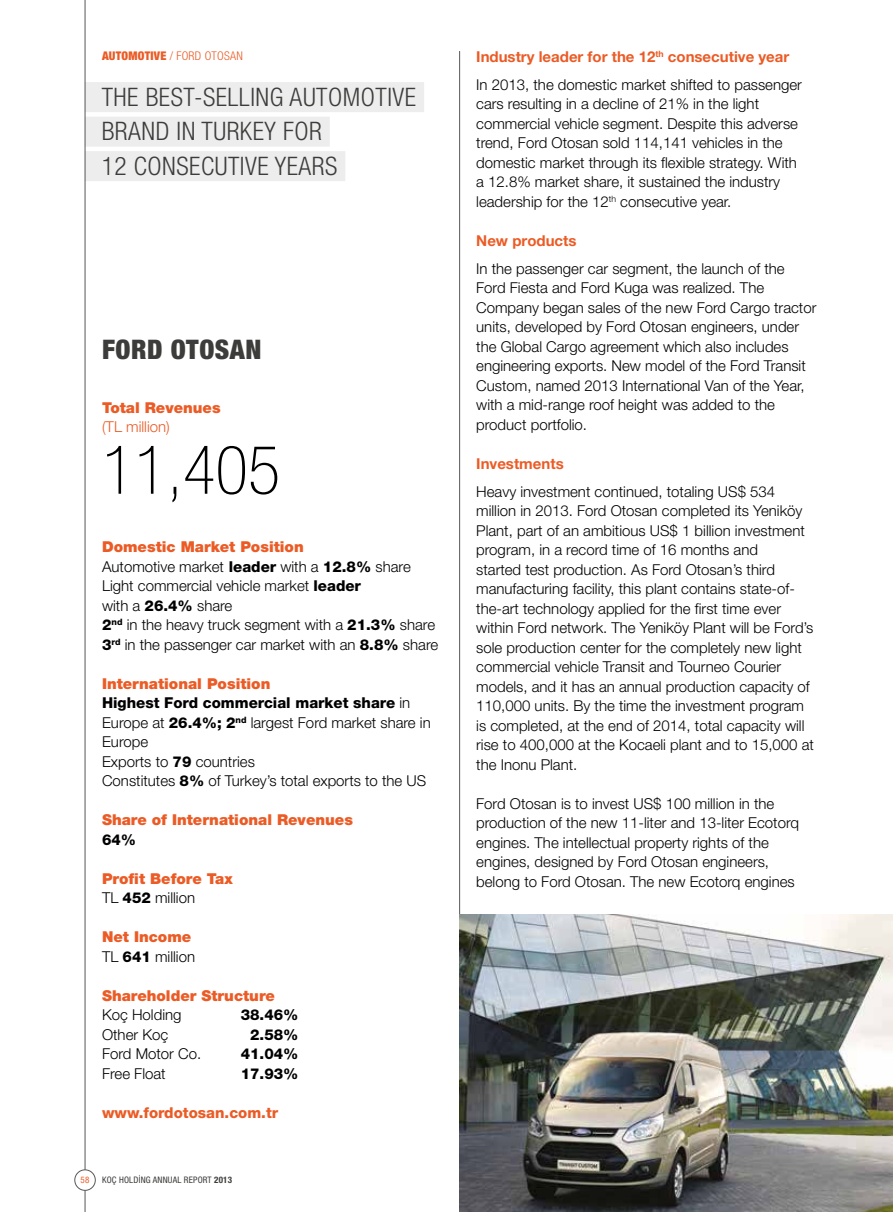
<style>
.page{position:relative;width:893px;height:1212px;background:#fff}
.page>*{position:absolute;margin:0;border:0;box-sizing:border-box;transform-origin:0 0}
.t1{font:100 condensed 67.5px "Helvetica Neue LT Pro";color:#000}
.t2{font:900 condensed 27px "Helvetica Neue LT Pro";letter-spacing:.02em;color:#3c3c3b}
.t3{font:300 condensed 25.5px/34.5px "Helvetica Neue LT Pro";letter-spacing:.02em;color:#3c3c3b}
.t4{font:300 15px/19.5px "Helvetica Neue LT Pro";color:#000}
.t5{font:900 15px/19.5px "Helvetica Neue LT Pro";color:#eb5b25}
.t6{font:800 15px "Helvetica Neue LT Pro";color:#000}
.t7{font:700 15px "Helvetica Neue LT Pro";color:#eb5b25}
.t8{font:800 15px "Helvetica Neue LT Pro";color:#eb5b25}
.t9{font:300 15px "Helvetica Neue LT Pro";color:#eb5b25}
.t10{font:300 condensed 12px "Helvetica Neue LT Pro";letter-spacing:.02em;color:#eb5b25}
.t11{font:condensed 9px "Helvetica Neue LT Pro";letter-spacing:.02em;color:#3c3c3b}
.t12{font:condensed 9px "Helvetica Neue LT Pro";color:#eb5b25}
.s1{font-weight:900}
.s2{font-weight:700;color:#eb5b25}
.s3{font-weight:900;color:#eb5b25}
.s4{font-weight:800}
.s5{font-weight:300;color:#000}
.s6{font-weight:800;color:#000}
.s7{font-weight:700}
</style>
<div class="page">
<div style="left:85px;top:82px;width:339px;height:30px;background:#ededed"></div>
<div style="left:85px;top:117px;width:245px;height:30px;background:#ededed"></div>
<div style="left:85px;top:151px;width:260px;height:30px;background:#ededed"></div>
<hr style="left:459px;top:51px;width:1px;height:1161px;background:#575756">
<img style="left:459px;top:914px;width:434px;height:298px">
<hr style="left:85px;top:0;width:1px;height:1212px;background:#575756">
<div style="left:75px;top:1170px;width:20px;height:20px;background:#fff;border-radius:50%"></div>
<div style="left:74px;top:1169px;width:22px;height:22px;border:1px solid #575756;border-radius:50%"></div>
<p class="t10" style="left:102px;top:48px;width:142px"><span class="s1">AUTOMOTIVE</span> / FORD OTOSAN</p>
<p class="t4" style="left:476px;top:42px;width:327px;line-height:28px"><span class="s2">Industry leader for the 12</span><sup>th</sup> <span class="s2">consecutive year<br></span>In 2013, the domestic market shifted to passenger</p>
<p class="t4" style="left:476px;top:94px;width:323px">cars resulting in a decline of 21% in the light commercial vehicle segment. Despite this adverse trend, Ford Otosan sold 114,141 vehicles in the domestic market through its flexible strategy. With a 12.8% market share, it sustained the industry leadership for the 12<sup>th</sup> consecutive year.</p>
<p class="t7" style="left:476px;top:231px;width:102px">New products</p>
<p class="t4" style="left:476px;top:258px;width:342px">In the passenger car segment, the launch of the Ford Fiesta and Ford Kuga was realized. The Company began sales of the new Ford Cargo tractor units, developed by Ford Otosan engineers, under the Global Cargo agreement which also includes engineering exports. New model of the Ford Transit Custom, named 2013 International Van of the Year, with a mid-range roof height was added to the product portfolio.</p>
<p class="t7" style="left:476px;top:454px;width:89px">Investments</p>
<p class="t4" style="left:476px;top:481px;width:339px">Heavy investment continued, totaling US$ 534 million in 2013. Ford Otosan completed its Yeniköy Plant, part of an ambitious US$ 1 billion investment program, in a record time of 16 months and<br>started test production. As Ford Otosan’s third manufacturing facility, this plant contains state-of&shy;the-art technology applied for the first time ever within Ford network. The Yeniköy Plant will be Ford’s sole production center for the completely new light commercial vehicle Transit and Tourneo Courier models, and it has an annual production capacity of 110,000 units. By the time the investment program is completed, at the end of 2014, total capacity will rise to 400,000 at the Kocaeli plant and to 15,000 at the Inonu Plant.</p>
<p class="t4" style="left:476px;top:793px;width:324px">Ford Otosan is to invest US$ 100 million in the production of the new 11-liter and 13-liter Ecotorq engines. The intellectual property rights of the engines, designed by Ford Otosan engineers, belong to Ford Otosan. The new Ecotorq engines</p>
<h3 class="t3" style="left:102px;top:79px;width:316px">THE BEST-SELLING AUTOMOTIVE<br>BRAND IN TURKEY FOR<br>12 CONSECUTIVE YEARS</h3>
<h2 class="t2" style="left:102px;top:333px;width:161px">FORD OTOSAN</h2>
<p class="t5" style="left:102px;top:398px;width:120px">Total Revenues</p>
<p class="t9" style="left:102px;top:418px;width:69px">(TL million)</p>
<h1 class="t1" style="left:102px;top:433px;width:180px">11,405</h1>
<p class="t4" style="left:102px;top:537px;width:338px"><span class="s3">Domestic Market Position<br></span>Automotive market <span class="s4">leader</span> with a <span class="s4">12.8%</span> share Light commercial vehicle market <span class="s4">leader<br></span>with a <span class="s4">26.4%</span> share<br><span class="s4">2</span><sup>nd</sup> in the heavy truck segment with a <span class="s4">21.3%</span> share <span class="s4">3</span><sup>rd</sup> in the passenger car market with an <span class="s4">8.8%</span> share</p>
<p class="t4" style="left:102px;top:673px;width:330px"><span class="s3">International Position<br></span><span class="s4">Highest Ford commercial market share</span> in<br>Europe at <span class="s4">26.4%; 2</span><sup>nd</sup> largest Ford market share in<br>Europe<br>Exports to <span class="s4">79</span> countries<br>Constitutes <span class="s4">8%</span> of Turkey’s total exports to the US</p>
<p class="t5" style="left:102px;top:810px;width:252px">Share of International Revenues</p>
<p class="t6" style="left:102px;top:830px;width:36px">64%</p>
<p class="t5" style="left:102px;top:869px;width:132px">Profit Before Tax<br><span class="s5">TL</span> <span class="s6">452</span> <span class="s5">million</span></p>
<p class="t5" style="left:102px;top:927px;width:95px">Net Income<br><span class="s5">TL</span> <span class="s6">641</span> <span class="s5">million</span></p>
<p class="t5" style="left:102px;top:986px;width:174px">Shareholder Structure</p>
<p class="t4" style="left:102px;top:1005px;width:81px">Koç Holding</p>
<p class="t6" style="left:241px;top:1006px;width:59px">38.46%</p>
<p class="t4" style="left:102px;top:1024px;width:68px">Other Koç</p>
<p class="t6" style="left:250px;top:1025px;width:50px">2.58%</p>
<p class="t4" style="left:102px;top:1044px;width:101px">Ford Motor Co.</p>
<p class="t6" style="left:241px;top:1045px;width:59px">41.04%</p>
<p class="t4" style="left:102px;top:1063px;width:65px">Free Float</p>
<p class="t6" style="left:241px;top:1064px;width:59px">17.93%</p>
<p class="t8" style="left:102px;top:1103px;width:178px">www.fordotosan.com.tr</p>
<p class="t12" style="left:81px;top:1175px;width:10px">58</p>
<p class="t11" style="left:102px;top:1175px;width:132px">KOÇ HOLDİNG ANNUAL REPORT <span class="s7">2013</span></p>
</div>
